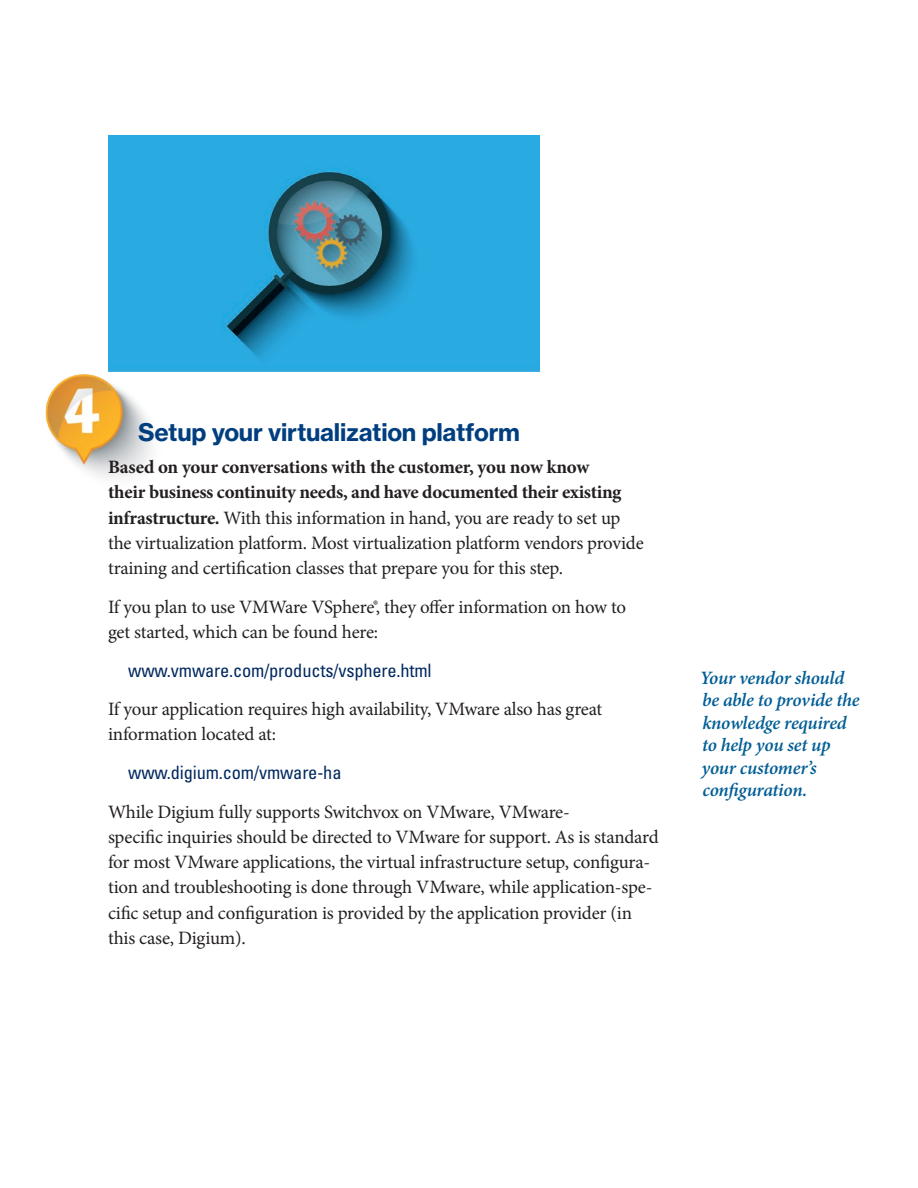
<style>
.page{position:relative;width:918px;height:1188px;background:#fff}
.page>*{position:absolute;margin:0;border:0;box-sizing:border-box;transform-origin:0 0}
.t1{font:24px "N Haas Grotesk TX Std 75 Bd";letter-spacing:-.01em;color:#013e80}
.t2{font:18.9px/25.2px "Minion Pro";letter-spacing:-.01em;color:#231f20}
.t3{font:italic 600 18.9px/22.5px "Minion Pro";letter-spacing:-.015em;color:#005d95}
.t4{font:condensed 18.45px "Univers";letter-spacing:-.01em;color:#00285f}
.s1{font-weight:700}
.s2{font-size:15.9px}
</style>
<div class="page">
<img style="left:45px;top:374px;width:107px;height:104px">
<img style="left:108px;top:135px;width:432px;height:237px">
<p class="t1" style="left:138px;top:417px;width:384px">Setup your virtualization platform</p>
<p class="t2" style="left:108px;top:455px;width:537px"><span class="s1">Based on your conversations with the customer, you now know<br>their business continuity needs, and have documented their existing infrastructure.</span> With this information in hand, you are ready to set up the virtualization platform. Most virtualization platform vendors provide training and certification classes that prepare you for this step.</p>
<p class="t2" style="left:108px;top:594px;width:520px">If you plan to use VMWare VSphere<span class="s2">®</span>, they offer information on how to get started, which can be found here:</p>
<p class="t4" style="left:128px;top:658px;width:305px">www.vmware.com/products/vsphere.html</p>
<p class="t2" style="left:108px;top:697px;width:496px">If your application requires high availability, VMware also has great information located at:</p>
<p class="t4" style="left:128px;top:761px;width:215px">www.digium.com/vmware-ha</p>
<p class="t2" style="left:108px;top:799px;width:552px">While Digium fully supports Switchvox on VMware, VMware-<br>specific inquiries should be directed to VMware for support. As is standard for most VMware applications, the virtual infrastructure setup, configura&shy;tion and troubleshooting is done through VMware, while application-spe&shy;cific setup and configuration is provided by the application provider (in this case, Digium).</p>
<p class="t3" style="left:700px;top:666px;width:162px">Your vendor should be able to provide the knowledge required to help you set up your customer’s configuration.</p>
</div>
